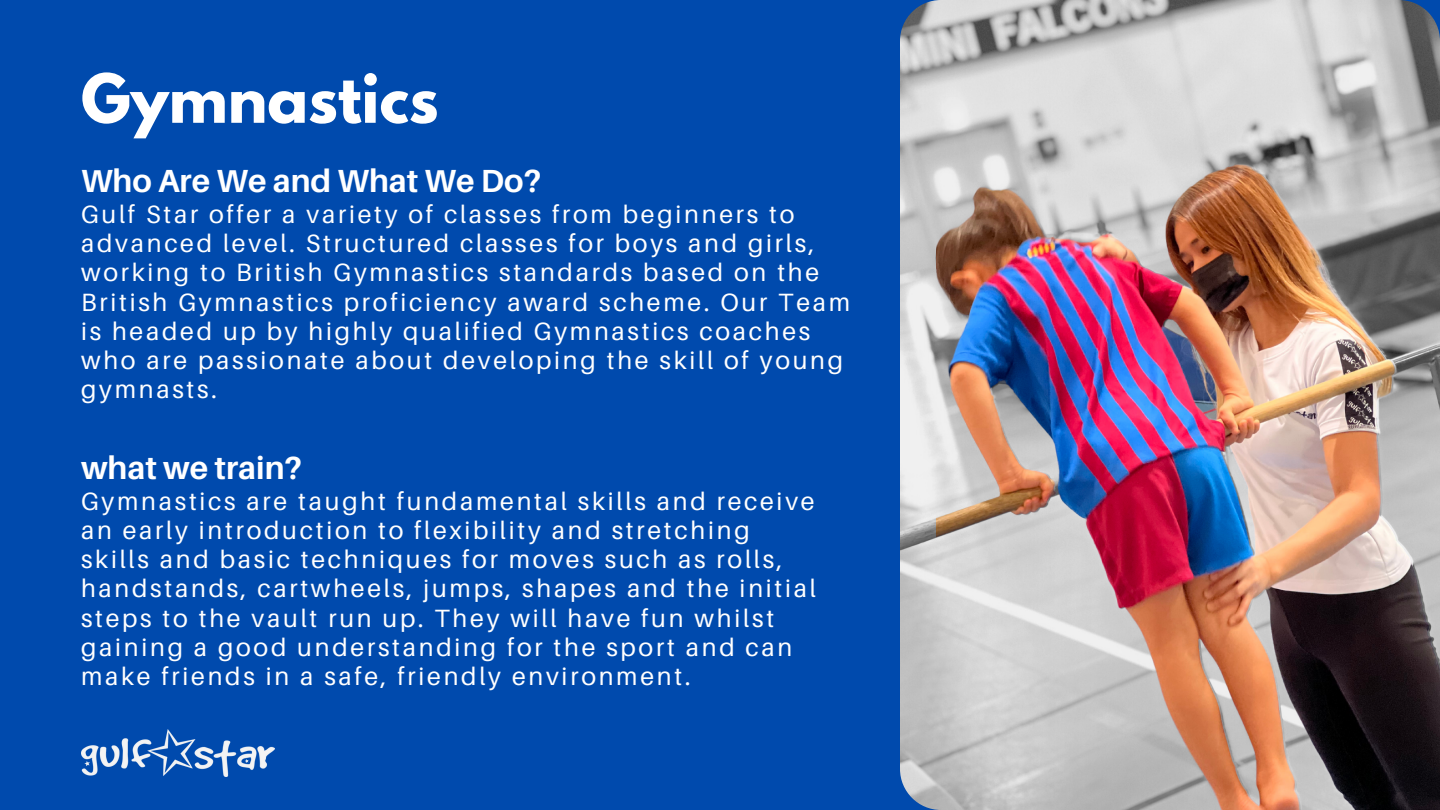
<style>
.page{position:relative;width:1440px;height:810px;background:#004aad}
.page>*{position:absolute;margin:0;border:0;box-sizing:border-box;transform-origin:0 0}
.t1{font:700 60px "League Spartan";color:#fff}
.t2{font:700 32px "Aileron";color:#fff}
.t3{font:25px/29.2px "Aileron";letter-spacing:.11em;color:#fff}
</style>
<div class="page">
<img style="left:900px;top:0;width:540px;height:810px;border-radius:41px">
<img style="left:937px;top:0;width:503px;height:810px">
<img style="left:81px;top:729px;width:193px;height:47px">
<p class="t1" style="left:81px;top:69px;width:359px">Gymnastics</p>
<p class="t2" style="left:81px;top:161px;width:462px">Who Are We and What We Do?</p>
<p class="t3" style="left:81px;top:199px;width:771px">Gulf Star offer a variety of classes from beginners to advanced level. Structured classes for boys and girls, working to British Gymnastics standards based on the British Gymnastics proficiency award scheme. Our Team is headed up by highly qualified Gymnastics coaches who are passionate about developing the skill of young gymnasts.</p>
<p class="t2" style="left:81px;top:448px;width:223px">what we train?</p>
<p class="t3" style="left:81px;top:486px;width:737px">Gymnastics are taught fundamental skills and receive an early introduction to flexibility and stretching skills and basic techniques for moves such as rolls, handstands, cartwheels, jumps, shapes and the initial steps to the vault run up. They will have fun whilst gaining a good understanding for the sport and can make friends in a safe, friendly environment.</p>
</div>
